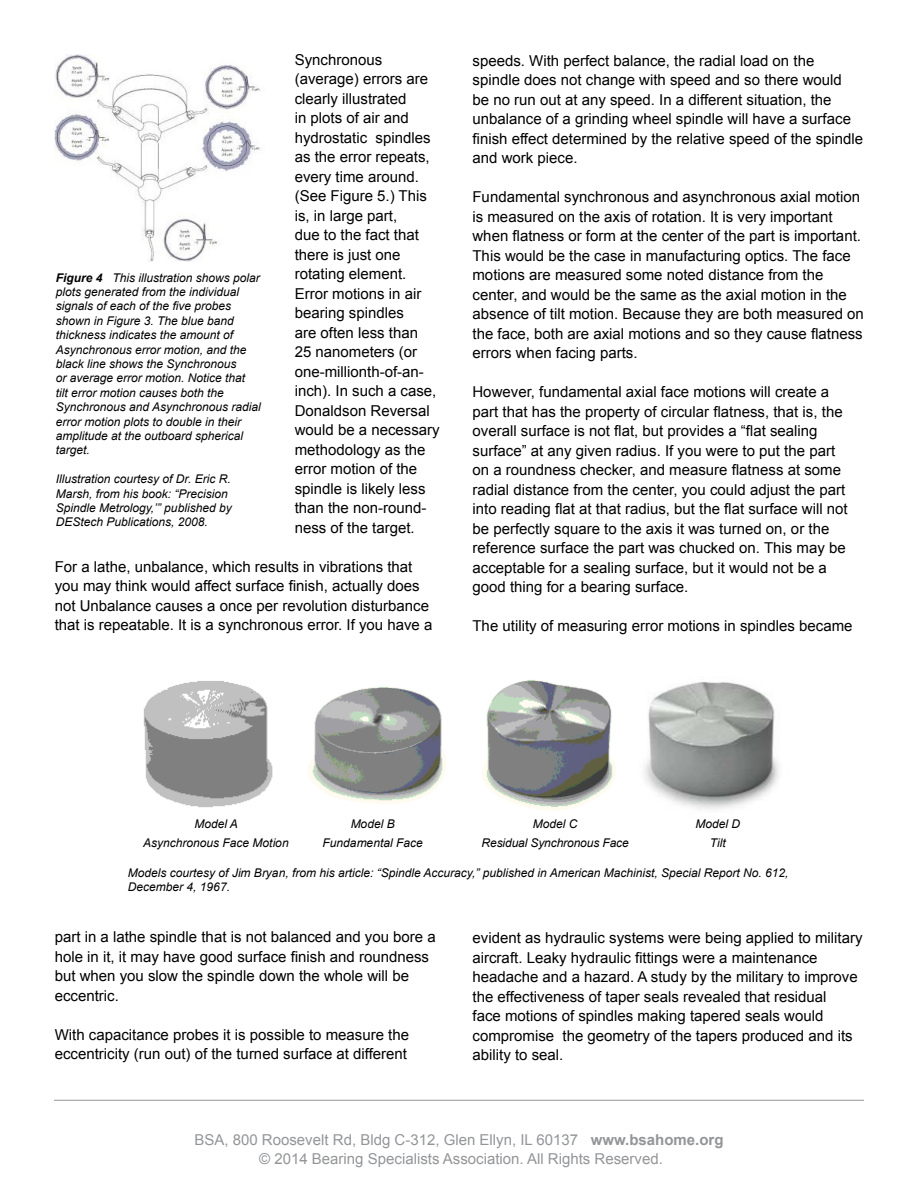
<style>
.page{position:relative;width:918px;height:1188px;background:#fff}
.page>*{position:absolute;margin:0;border:0;box-sizing:border-box;transform-origin:0 0}
.t1{font:15px/19.5px "Arial";color:#000}
.t2{font:15px/19.5px "Arial";color:#939598;text-align:center}
.t3{font:italic 12px/14.4px "Arial";color:#000;text-align:center}
.s1{font-weight:700}
</style>
<div class="page">
<hr style="left:54px;top:1100px;width:810px;height:1px;background:#939598">
<img style="left:55px;top:55px;width:205px;height:206px">
<img style="left:143px;top:681px;width:130px;height:127px">
<img style="left:308px;top:687px;width:138px;height:117px">
<img style="left:482px;top:680px;width:134px;height:131px">
<img style="left:644px;top:681px;width:135px;height:129px">
<p class="t1" style="left:295px;top:50px;width:147px">Synchronous (average) errors are clearly illustrated<br>in plots of air and hydrostatic spindles as the error repeats, every time around. (See Figure 5.) This is, in large part,<br>due to the fact that there is just one rotating element.<br>Error motions in air bearing spindles<br>are often less than<br>25 nanometers (or one-millionth-of-an&shy;inch). In such a case,<br>Donaldson Reversal would be a necessary methodology as the error motion of the spindle is likely less than the non-round&shy;ness of the target.</p>
<p class="t1" style="left:55px;top:557px;width:379px">For a lathe, unbalance, which results in vibrations that you may think would affect surface finish, actually does not Unbalance causes a once per revolution disturbance that is repeatable. It is a synchronous error. If you have a</p>
<p class="t3" style="left:56px;top:270px;width:206px;text-align:left"><span class="s1">Figure 4</span> This illustration shows polar plots generated from the individual signals of each of the five probes shown in Figure 3. The blue band thickness indicates the amount of Asynchronous error motion, and the black line shows the Synchronous<br>or average error motion. Notice that<br>tilt error motion causes both the Synchronous and Asynchronous radial error motion plots to double in their amplitude at the outboard spherical target.</p>
<p class="t3" style="left:56px;top:472px;width:177px;text-align:left">Illustration courtesy of Dr. Eric R.<br>Marsh, from his book: “Precision Spindle Metrology,’” published by DEStech Publications, 2008.</p>
<p class="t1" style="left:472px;top:51px;width:392px">speeds. With perfect balance, the radial load on the spindle does not change with speed and so there would<br>be no run out at any speed. In a different situation, the unbalance of a grinding wheel spindle will have a surface finish effect determined by the relative speed of the spindle and work piece.</p>
<p class="t1" style="left:472px;top:187px;width:393px">Fundamental synchronous and asynchronous axial motion is measured on the axis of rotation. It is very important when flatness or form at the center of the part is important.<br>This would be the case in manufacturing optics. The face motions are measured some noted distance from the center, and would be the same as the axial motion in the absence of tilt motion. Because they are both measured on the face, both are axial motions and so they cause flatness errors when facing parts.</p>
<p class="t1" style="left:472px;top:382px;width:377px">However, fundamental axial face motions will create a part that has the property of circular flatness, that is, the overall surface is not flat, but provides a “flat sealing surface” at any given radius. If you were to put the part on a roundness checker, and measure flatness at some radial distance from the center, you could adjust the part into reading flat at that radius, but the flat surface will not be perfectly square to the axis it was turned on, or the reference surface the part was chucked on. This may be acceptable for a sealing surface, but it would not be a good thing for a bearing surface.</p>
<p class="t1" style="left:472px;top:616px;width:382px">The utility of measuring error motions in spindles became</p>
<p class="t3" style="left:143px;top:814px;width:147px;line-height:19.5px">Model A<br>Asynchronous Face Motion</p>
<p class="t3" style="left:323px;top:814px;width:102px;line-height:19.5px">Model B<br>Fundamental Face</p>
<p class="t3" style="left:482px;top:814px;width:149px;line-height:19.5px">Model C<br>Residual Synchronous Face</p>
<p class="t3" style="left:695px;top:814px;width:46px;line-height:19.5px">Model D<br>Tilt</p>
<p class="t3" style="left:128px;top:865px;width:662px;text-align:left">Models courtesy of Jim Bryan, from his article: “Spindle Accuracy,” published in American Machinist, Special Report No. 612,<br>December 4, 1967.</p>
<p class="t1" style="left:55px;top:927px;width:383px">part in a lathe spindle that is not balanced and you bore a hole in it, it may have good surface finish and roundness but when you slow the spindle down the whole will be eccentric.</p>
<p class="t1" style="left:55px;top:1025px;width:356px">With capacitance probes it is possible to measure the eccentricity (run out) of the turned surface at different</p>
<p class="t1" style="left:472px;top:928px;width:392px">evident as hydraulic systems were being applied to military aircraft. Leaky hydraulic fittings were a maintenance headache and a hazard. A study by the military to improve the effectiveness of taper seals revealed that residual<br>face motions of spindles making tapered seals would compromise the geometry of the tapers produced and its ability to seal.</p>
<p class="t2" style="left:194px;top:1130px;width:531px">BSA, 800 Roosevelt Rd, Bldg C-312, Glen Ellyn, IL 60137 <span class="s1">www.bsahome.org </span>© 2014 Bearing Specialists Association. All Rights Reserved.</p>
</div>
